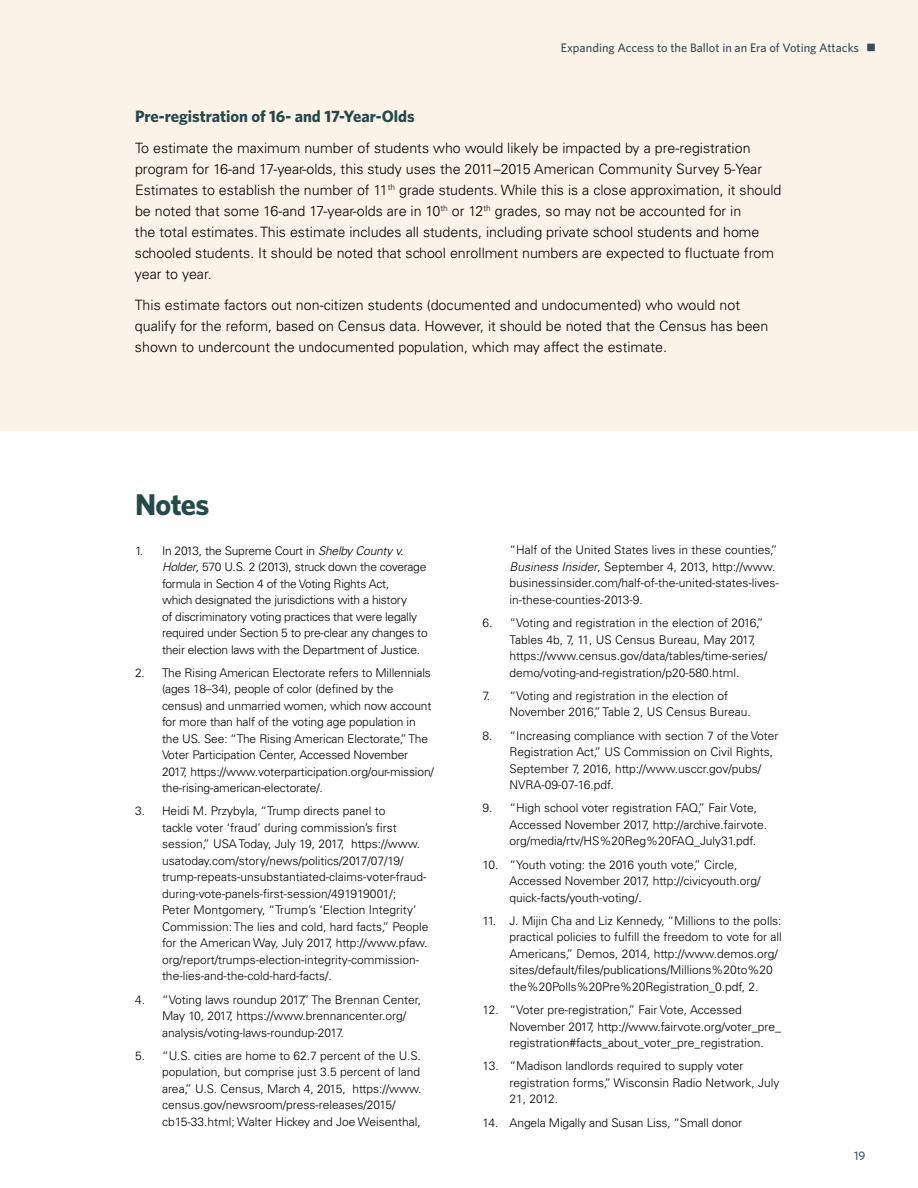
<style>
.page{position:relative;width:918px;height:1188px;background:#fff}
.page>*{position:absolute;margin:0;border:0;box-sizing:border-box;transform-origin:0 0}
.t1{font:700 30px "Whitney";letter-spacing:-.02em;color:#244a4c}
.t2{font:700 16.5px "Whitney";color:#244a4c}
.t3{font:300 14.25px/21px "Univers LT Std";color:#000}
.t4{font:500 12.3px "Whitney";color:#3d4b56}
.t5{font:500 12.3px "Whitney";color:#475461}
.t6{font:300 12px/16.5px "Univers LT Std";color:#000}
.t7{font:300 12px/16.5px "Univers LT Std";letter-spacing:-.02em;color:#000}
.s1{font-style:italic}
</style>
<div class="page">
<hr style="left:0;top:0;width:1px;height:1188px;background:#f7dab4">
<div style="left:0;top:0;width:918px;height:431px;background:#fcf3e8"></div>
<svg style="left:867px;top:44px;width:8px;height:7px"></svg>
<p class="t4" style="left:561px;top:39px;width:300px">Expanding Access to the Ballot in an Era of Voting Attacks</p>
<h2 class="t2" style="left:135px;top:105px;width:281px">Pre-registration of 16- and 17-Year-Olds</h2>
<p class="t3" style="left:135px;top:137px;width:648px">To estimate the maximum number of students who would likely be impacted by a pre-registration program for 16-and 17-year-olds, this study uses the 2011–2015 American Community Survey 5-Year Estimates to establish the number of 11<sup>th</sup> grade students. While this is a close approximation, it should be noted that some 16-and 17-year-olds are in 10<sup>th</sup> or 12<sup>th</sup> grades, so may not be accounted for in<br>the total estimates. This estimate includes all students, including private school students and home schooled students. It should be noted that school enrollment numbers are expected to fluctuate from year to year.</p>
<p class="t3" style="left:135px;top:294px;width:635px">This estimate factors out non-citizen students (documented and undocumented) who would not qualify for the reform, based on Census data. However, it should be noted that the Census has been shown to undercount the undocumented population, which may affect the estimate.</p>
<h1 class="t1" style="left:135px;top:484px;width:76px">Notes</h1>
<p class="t7" style="left:162px;top:542px;width:267px;text-indent:-27px">1. In 2013, the Supreme Court in <span class="s1">Shelby County v.<br>Holder</span>, 570 U.S. 2 (2013), struck down the coverage formula in Section 4 of the Voting Rights Act,<br>which designated the jurisdictions with a history<br>of discriminatory voting practices that were legally required under Section 5 to pre-clear any changes to their election laws with the Department of Justice.</p>
<p class="t6" style="left:162px;top:664px;width:273px;text-indent:-27px">2. The Rising American Electorate refers to Millennials (ages 18–34), people of color (defined by the census) and unmarried women, which now account for more than half of the voting age population in the US. See: “The Rising American Electorate,” The Voter Participation Center, Accessed November 2017, https://www.voterparticipation.org/our-mission/ the-rising-american-electorate/.</p>
<p class="t6" style="left:162px;top:803px;width:268px;text-indent:-27px">3. Heidi M. Przybyla, “Trump directs panel to<br>tackle voter ‘fraud’ during commission’s first session,” USA Today, July 19, 2017, https://www. usatoday.com/story/news/politics/2017/07/19/ trump-repeats-unsubstantiated-claims-voter-fraud&shy;during-vote-panels-first-session/491919001/;<br>Peter Montgomery, “Trump’s ‘Election Integrity’ Commission: The lies and cold, hard facts,” People for the American Way, July 2017, http://www.pfaw. org/report/trumps-election-integrity-commission&shy;the-lies-and-the-cold-hard-facts/.</p>
<p class="t6" style="left:162px;top:991px;width:261px;text-indent:-27px">4. “Voting laws roundup 2017,” The Brennan Center,<br>May 10, 2017, https://www.brennancenter.org/ analysis/voting-laws-roundup-2017.</p>
<p class="t6" style="left:162px;top:1047px;width:261px;text-indent:-27px">5. “U.S. cities are home to 62.7 percent of the U.S. population, but comprise just 3.5 percent of land area,” U.S. Census, March 4, 2015, https://www. census.gov/newsroom/press-releases/2015/ cb15-33.html; Walter Hickey and Joe Weisenthal,</p>
<p class="t6" style="left:510px;top:542px;width:271px">“Half of the United States lives in these counties,” <span class="s1">Business Insider</span>, September 4, 2013, http://www. businessinsider.com/half-of-the-united-states-lives&shy;in-these-counties-2013-9.</p>
<p class="t6" style="left:510px;top:615px;width:259px;text-indent:-27px">6. “Voting and registration in the election of 2016,” Tables 4b, 7, 11, US Census Bureau, May 2017, https://www.census.gov/data/tables/time-series/ demo/voting-and-registration/p20-580.html.</p>
<p class="t6" style="left:510px;top:687px;width:243px;text-indent:-27px">7. “Voting and registration in the election of<br>November 2016,” Table 2, US Census Bureau.</p>
<p class="t6" style="left:510px;top:727px;width:270px;text-indent:-27px">8. “Increasing compliance with section 7 of the Voter Registration Act,” US Commission on Civil Rights, September 7, 2016, http://www.usccr.gov/pubs/ NVRA-09-07-16.pdf.</p>
<p class="t6" style="left:510px;top:800px;width:259px;text-indent:-27px">9. “High school voter registration FAQ,” Fair Vote,<br>Accessed November 2017, http://archive.fairvote. org/media/rtv/HS%20Reg%20FAQ_July31.pdf.</p>
<p class="t6" style="left:510px;top:856px;width:252px;text-indent:-27px">10. “Youth voting: the 2016 youth vote,” Circle,<br>Accessed November 2017, http://civicyouth.org/ quick-facts/youth-voting/.</p>
<p class="t6" style="left:510px;top:912px;width:274px;text-indent:-27px">11. J. Mijin Cha and Liz Kennedy, “Millions to the polls: practical policies to fulfill the freedom to vote for all Americans,” Demos, 2014, http://www.demos.org/ sites/default/files/publications/Millions%20to%20 the%20Polls%20Pre%20Registration_0.pdf, 2.</p>
<p class="t6" style="left:510px;top:1002px;width:273px;text-indent:-27px">12. “Voter pre-registration,” Fair Vote, Accessed<br>November 2017, http://www.fairvote.org/voter_pre_ registration#facts_about_voter_pre_registration.</p>
<p class="t6" style="left:510px;top:1058px;width:271px;text-indent:-27px">13. “Madison landlords required to supply voter registration forms,” Wisconsin Radio Network, July<br>21, 2012.</p>
<p class="t6" style="left:483px;top:1114px;width:261px">14. Angela Migally and Susan Liss, “Small donor</p>
<p class="t5" style="left:854px;top:1148px;width:13px">19</p>
</div>
